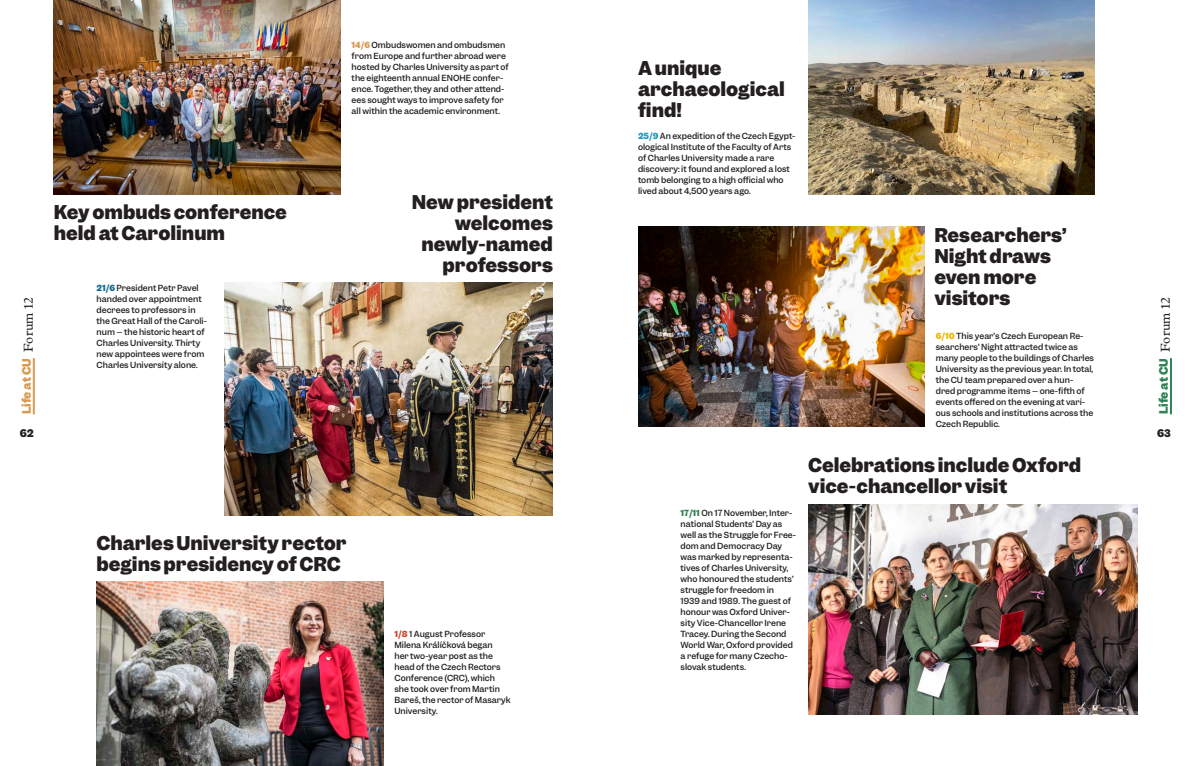
<style>
.page{position:relative;width:1191px;height:766px;background:#fff}
.page>*{position:absolute;margin:0;border:0;box-sizing:border-box;transform-origin:0 0}
.t1{font:700 18px/21px "Garnett";color:#231f20}
.t2{font:700 11px "Garnett";letter-spacing:.005em;color:#d89a53}
.t3{font:700 11px "Garnett";letter-spacing:.005em;color:#2f8156}
.t4{font:700 10px "Garnett";color:#231f20}
.t5{font:500 8px/11px "Garnett";color:#231f20}
.s1{font-weight:700;color:#d89a53}
.s2{font-family:"Plantin Super";font-weight:400;font-size:13px;color:#231f20}
.s3{font-weight:700;color:#116a94}
.s4{font-weight:700;color:#d04531}
.s5{font-weight:700;color:#209aba}
.s6{font-weight:700;color:#2f8156}
.s7{font-weight:700;color:#e8b809}
</style>
<div class="page">
<hr style="left:33px;top:358px;width:2px;height:56px;background:#d89a53">
<img style="left:224px;top:283px;width:329px;height:232px">
<img style="left:54px;top:0;width:286px;height:194px">
<img style="left:97px;top:581px;width:286px;height:184px">
<hr style="left:1170px;top:358px;width:2px;height:56px;background:#2f8156">
<img style="left:808px;top:504px;width:329px;height:210px">
<img style="left:808px;top:0;width:286px;height:194px">
<img style="left:638px;top:227px;width:286px;height:199px">
<p class="t5" style="left:351px;top:40px;width:158px"><span class="s1">14/6</span> Ombudswomen and ombudsmen from Europe and further abroad were hosted by Charles University as part of the eighteenth annual ENOHE confer&shy;ence. Together, they and other attend&shy;ees sought ways to improve safety for all within the academic environment.</p>
<h2 class="t2" style="left:19px;top:414px;width:119px;rotate:-90deg">Life at CU <span class="s2">Forum 12</span></h2>
<p class="t4" style="left:20px;top:426px;width:15px">62</p>
<h1 class="t1" style="left:54px;top:201px;width:234px">Key ombuds conference held at Carolinum</h1>
<h1 class="t1" style="left:412px;top:191px;width:143px;text-align:right">New president welcomes newly-named professors</h1>
<p class="t5" style="left:97px;top:283px;width:112px"><span class="s3">21/6</span> President Petr Pavel handed over appointment decrees to professors in the Great Hall of the Caroli&shy;num – the historic heart of<br>Charles University. Thirty new appointees were from<br>Charles University alone.</p>
<h1 class="t1" style="left:96px;top:532px;width:251px">Charles University rector begins presidency of CRC</h1>
<p class="t5" style="left:394px;top:628px;width:118px"><span class="s4">1/8</span> 1 August Professor<br>Milena Králíčková began<br>her two-year post as the head of the Czech Rectors<br>Conference (CRC), which she took over from Martin<br>Bareš, the rector of Masaryk<br>University.</p>
<h1 class="t1" style="left:638px;top:58px;width:148px">A unique archaeological find!</h1>
<p class="t5" style="left:638px;top:131px;width:158px"><span class="s5">25/9</span> An expedition of the Czech Egypt&shy;ological Institute of the Faculty of Arts of Charles University made a rare discovery: it found and explored a lost tomb belonging to a high official who lived about 4,500 years ago.</p>
<p class="t5" style="left:680px;top:507px;width:117px"><span class="s6">17/11</span> On 17 November, Inter&shy;national Students’ Day as well as the Struggle for Free&shy;dom and Democracy Day was marked by representa&shy;tives of Charles University, who honoured the students’ struggle for freedom in<br>1939 and 1989. The guest of honour was Oxford Univer&shy;sity Vice-Chancellor Irene<br>Tracey. During the Second<br>World War, Oxford provided a refuge for many Czecho&shy;slovak students.</p>
<h1 class="t1" style="left:934px;top:224px;width:134px">Researchers’<br>Night draws even more visitors</h1>
<p class="t5" style="left:935px;top:330px;width:160px"><span class="s7">6/10</span> This year’s Czech European Re&shy;searchers’ Night attracted twice as many people to the buildings of Charles University as the previous year. In total, the CU team prepared over a hun&shy;dred programme items – one-fifth of events offered on the evening at vari&shy;ous schools and institutions across the Czech Republic.</p>
<h1 class="t1" style="left:808px;top:454px;width:274px">Celebrations include Oxford vice-chancellor visit</h1>
<h2 class="t3" style="left:1156px;top:414px;width:119px;rotate:-90deg">Life at CU <span class="s2">Forum 12</span></h2>
<p class="t4" style="left:1157px;top:426px;width:15px">63</p>
</div>
